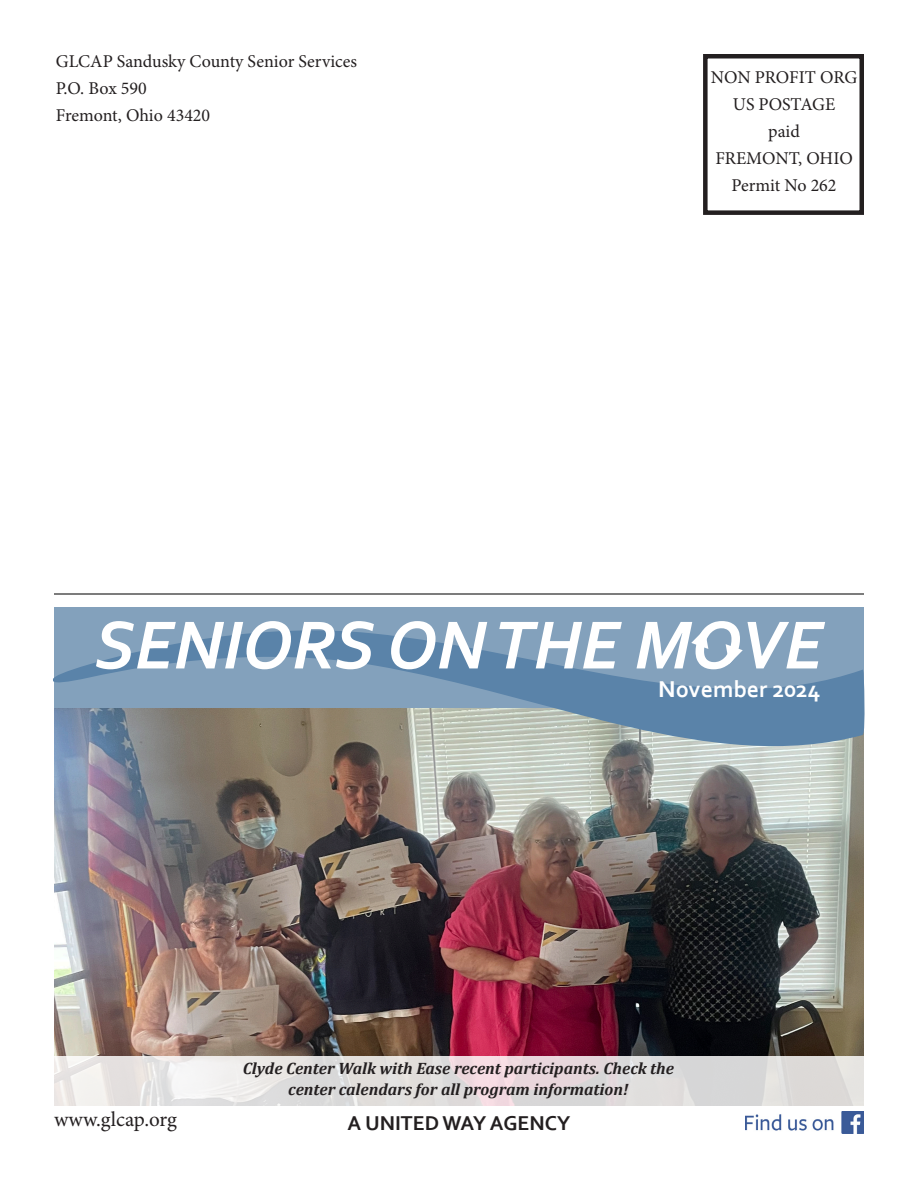
<style>
.page{position:relative;width:918px;height:1188px;background:#fff}
.page>*{position:absolute;margin:0;border:0;box-sizing:border-box;transform-origin:0 0}
.t1{font:italic 700 71.25px "Corbel";color:#fff}
.t2{font:700 24px "Corbel";color:#fff}
.t3{font:700 21px "Corbel";color:#231f20}
.t4{font:21px "Minion Pro";color:#231f20}
.t5{font:18px "Minion Pro";color:#231f20}
.t6{font:italic 700 16.5px/21px "Cambria";color:#231f20;text-align:center}
</style>
<div class="page">
<img style="left:54px;top:773px;width:810px;height:283px">
<div style="left:54px;top:608px;width:810px;height:100px;background:#83a1bc"></div>
<svg style="left:53px;top:630px;width:812px;height:143px"></svg>
<svg style="left:691px;top:629px;width:17px;height:20px"></svg>
<svg style="left:726px;top:644px;width:17px;height:20px"></svg>
<hr style="left:54px;top:593px;width:810px;height:2px;background:#525252">
<div style="left:703px;top:54px;width:161px;height:161px;border:4px solid #231f20"></div>
<img style="left:746px;top:1111px;width:118px;height:23px">
<svg style="left:54px;top:1056px;width:810px;height:49px;fill:#e2dddd"></svg>
<p class="t5" style="left:56px;top:49px;width:303px">GLCAP Sandusky County Senior Services</p>
<p class="t5" style="left:56px;top:76px;width:92px">P.O. Box 590</p>
<p class="t5" style="left:56px;top:103px;width:156px">Fremont, Ohio 43420</p>
<p class="t5" style="left:711px;top:65px;width:148px">NON PROFIT ORG</p>
<p class="t5" style="left:733px;top:92px;width:104px">US POSTAGE</p>
<p class="t5" style="left:768px;top:119px;width:33px">paid</p>
<p class="t5" style="left:715px;top:146px;width:139px">FREMONT, OHIO</p>
<p class="t5" style="left:732px;top:173px;width:107px">Permit No 262</p>
<p class="t1" style="left:95px;top:601px;width:730px">SENIORS ON THE MOVE</p>
<p class="t2" style="left:658px;top:674px;width:164px">November 2024</p>
<p class="t6" style="left:243px;top:1057px;width:433px">Clyde Center Walk with Ease recent participants. Check the center calendars for all program information!</p>
<p class="t4" style="left:54px;top:1105px;width:125px">www.glcap.org</p>
<p class="t3" style="left:348px;top:1110px;width:224px">A UNITED WAY AGENCY</p>
</div>
